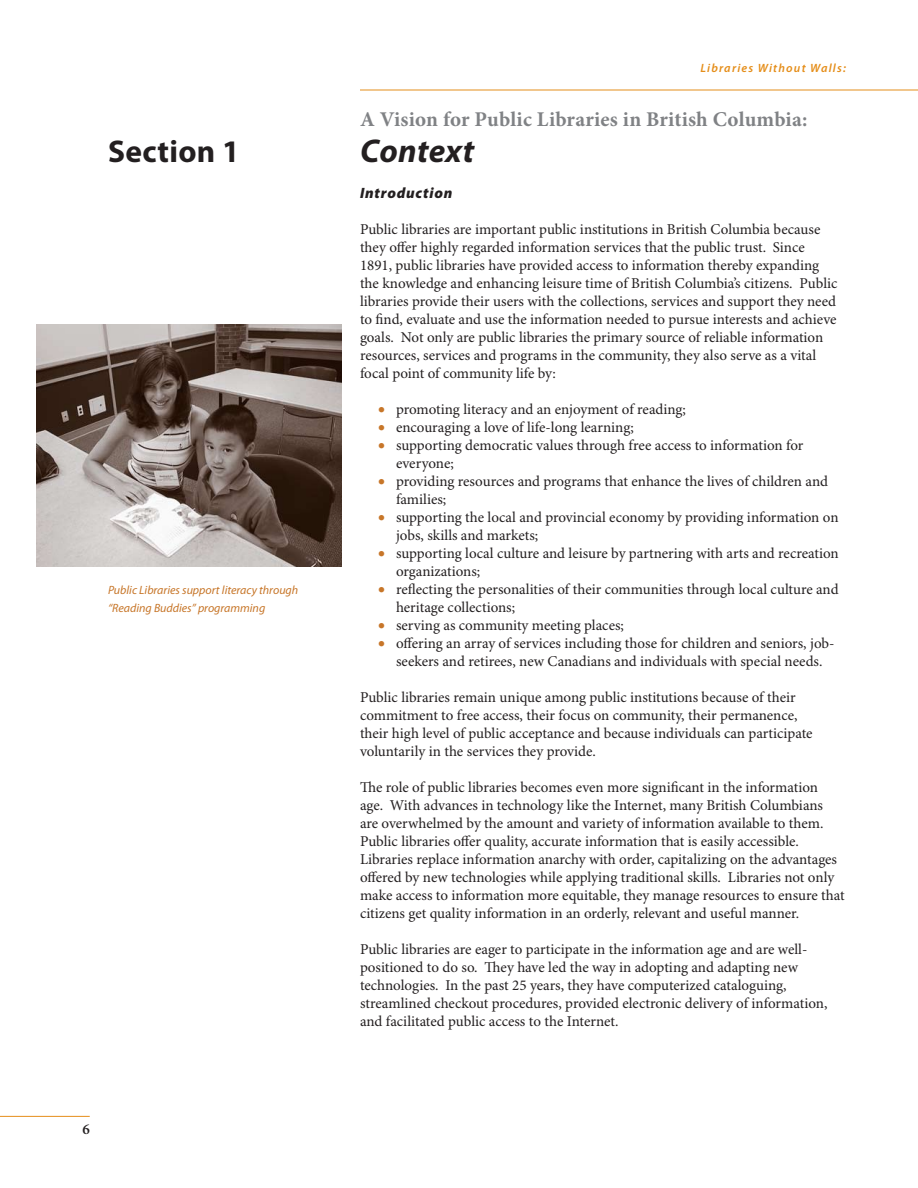
<style>
.page{position:relative;width:918px;height:1188px;background:#fff}
.page>*{position:absolute;margin:0;border:0;box-sizing:border-box;transform-origin:0 0}
.Heading{font:italic 700 33px "Myriad Pro";letter-spacing:.01em;color:#231f20}
.Heading-2{font:700 31.5px "Myriad Pro";letter-spacing:.01em;color:#231f20}
.Heading-3{font:700 21px "Minion Pro";letter-spacing:.005em;color:#808285}
.Bullets{font:15px/18px "Minion Pro";color:#231f20}
.t1{font:italic 900 15px "Myriad Pro";letter-spacing:.05em;color:#231f20}
.t2{font:600 15px "Minion Pro";color:#231f20}
.Photo_Captions{font:italic 12px/18px "Myriad Pro";color:#c77629}
.t3{font:italic 600 12px "Myriad Pro";letter-spacing:.1em;color:#e58e1a}
.s1{color:#c77629}
</style>
<div class="page">
<hr style="left:0;top:1116px;width:90px;height:1px;background:#e58e1a">
<hr style="left:360px;top:90px;width:558px;height:1px;background:#e58e1a">
<img style="left:36px;top:324px;width:306px;height:243px">
<p class="Heading-2" style="left:108px;top:134px;width:133px">Section 1</p>
<p class="Photo_Captions" style="left:108px;top:581px;width:192px">Public Libraries support literacy through “Reading Buddies” programming</p>
<p class="t2" style="left:83px;top:1120px;width:9px">6</p>
<p class="t3" style="left:700px;top:61px;width:147px">Libraries Without Walls:</p>
<p class="Heading-3" style="left:360px;top:107px;width:449px">A Vision for Public Libraries in British Columbia:</p>
<p class="Heading" style="left:360px;top:133px;width:116px">Context</p>
<p class="t1" style="left:360px;top:185px;width:94px">Introduction</p>
<p class="Bullets" style="left:360px;top:221px;width:479px">Public libraries are important public institutions in British Columbia because they offer highly regarded information services that the public trust. Since 1891, public libraries have provided access to information thereby expanding the knowledge and enhancing leisure time of British Columbia’s citizens. Public libraries provide their users with the collections, services and support they need to find, evaluate and use the information needed to pursue interests and achieve goals. Not only are public libraries the primary source of reliable information resources, services and programs in the community, they also serve as a vital focal point of community life by:</p>
<p class="Bullets" style="left:378px;top:401px;width:310px"><span class="s1">•</span> promoting literacy and an enjoyment of reading;</p>
<p class="Bullets" style="left:378px;top:419px;width:257px"><span class="s1">•</span> encouraging a love of life-long learning;</p>
<p class="Bullets" style="left:396px;top:437px;width:409px;text-indent:-18px"><span class="s1">•</span> supporting democratic values through free access to information for everyone;</p>
<p class="Bullets" style="left:396px;top:473px;width:434px;text-indent:-18px"><span class="s1">•</span> providing resources and programs that enhance the lives of children and families;</p>
<p class="Bullets" style="left:396px;top:509px;width:444px;text-indent:-18px"><span class="s1">•</span> supporting the local and provincial economy by providing information on jobs, skills and markets;</p>
<p class="Bullets" style="left:396px;top:545px;width:444px;text-indent:-18px"><span class="s1">•</span> supporting local culture and leisure by partnering with arts and recreation organizations;</p>
<p class="Bullets" style="left:396px;top:581px;width:444px;text-indent:-18px"><span class="s1">•</span> reflecting the personalities of their communities through local culture and heritage collections;</p>
<p class="Bullets" style="left:378px;top:617px;width:247px"><span class="s1">•</span> serving as community meeting places;</p>
<p class="Bullets" style="left:378px;top:635px;width:458px;text-align:center"><span class="s1">•</span> offering an array of services including those for children and seniors, job&shy;seekers and retirees, new Canadians and individuals with special needs.</p>
<p class="Bullets" style="left:360px;top:689px;width:454px">Public libraries remain unique among public institutions because of their commitment to free access, their focus on community, their permanence, their high level of public acceptance and because individuals can participate voluntarily in the services they provide.</p>
<p class="Bullets" style="left:360px;top:779px;width:486px">The role of public libraries becomes even more significant in the information age. With advances in technology like the Internet, many British Columbians are overwhelmed by the amount and variety of information available to them.<br>Public libraries offer quality, accurate information that is easily accessible.<br>Libraries replace information anarchy with order, capitalizing on the advantages offered by new technologies while applying traditional skills. Libraries not only make access to information more equitable, they manage resources to ensure that citizens get quality information in an orderly, relevant and useful manner.</p>
<p class="Bullets" style="left:360px;top:941px;width:469px">Public libraries are eager to participate in the information age and are well&shy;positioned to do so. They have led the way in adopting and adapting new technologies. In the past 25 years, they have computerized cataloguing, streamlined checkout procedures, provided electronic delivery of information, and facilitated public access to the Internet.</p>
</div>
